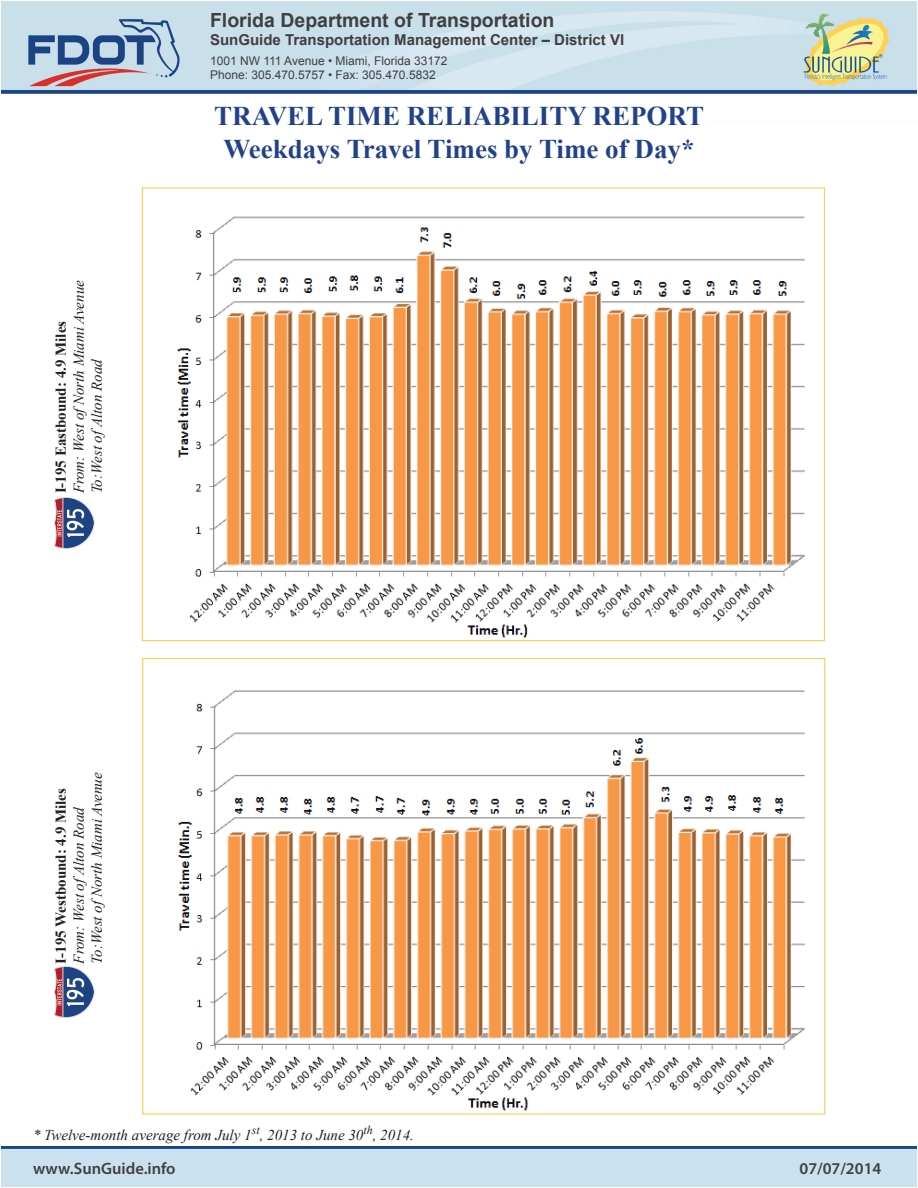
<style>
.page{position:relative;width:918px;height:1188px;background:#fff}
.page>*{position:absolute;margin:0;border:0;box-sizing:border-box;transform-origin:0 0}
.t1{font:700 27px/32.5px "Times New Roman";color:#21428b;text-align:center}
.t2{font:700 19.5px "Arial";color:#404040}
.t3{font:600 16.5px "Myriad Pro";color:#404040}
.t4{font:italic 15px "Times New Roman";color:#231f20}
.t5{font:700 15px "Arial";color:#404040}
.t6{font:700 15px "Times New Roman";color:#231f20}
.t7{font:12px/14.4px "Arial";color:#404040}
</style>
<div class="page">
<img style="left:2px;top:1px;width:914px;height:93px">
<div style="left:2px;top:1147px;width:914px;height:39px;background:#cae1ef"></div>
<img style="left:54px;top:497px;width:41px;height:51px">
<img style="left:54px;top:967px;width:41px;height:50px">
<img style="left:177px;top:216px;width:628px;height:422px">
<img style="left:177px;top:690px;width:628px;height:421px">
<h2 class="t2" style="left:210px;top:7px;width:346px">Florida Department of Transportation</h2>
<p class="t5" style="left:210px;top:30px;width:416px">SunGuide Transportation Management Center – District VI</p>
<p class="t7" style="left:210px;top:53px;width:239px">1001 NW 111 Avenue • Miami, Florida 33172<br>Phone: 305.470.5757 • Fax: 305.470.5832</p>
<p class="t4" style="left:69px;top:493px;width:215px;rotate:-90deg">From: West ofNorth Miami Avenue</p>
<p class="t6" style="left:51px;top:493px;width:174px;rotate:-90deg">I-195 Eastbound: 4.9 Miles</p>
<p class="t4" style="left:87px;top:493px;width:136px;rotate:-90deg">To:West ofAlton Road</p>
<h1 class="t1" style="left:214px;top:99px;width:491px">TRAVEL TIME RELIABILITY REPORT<br>Weekdays Travel Times by Time of Day*</h1>
<p class="t4" style="left:87px;top:964px;width:193px;rotate:-90deg">To:West ofNorth Miami Avenue</p>
<p class="t6" style="left:51px;top:964px;width:177px;rotate:-90deg">I-195 Westbound: 4.9 Miles</p>
<p class="t4" style="left:69px;top:964px;width:158px;rotate:-90deg">From: West ofAlton Road</p>
<p class="t4" style="left:33px;top:1125px;width:383px">* Twelve-month average from July 1<sup>st</sup>, 2013 to June 30<sup>th</sup>, 2014.</p>
<p class="t3" style="left:33px;top:1158px;width:144px">www.SunGuide.info</p>
<p class="t3" style="left:800px;top:1158px;width:83px">07/07/2014</p>
</div>
